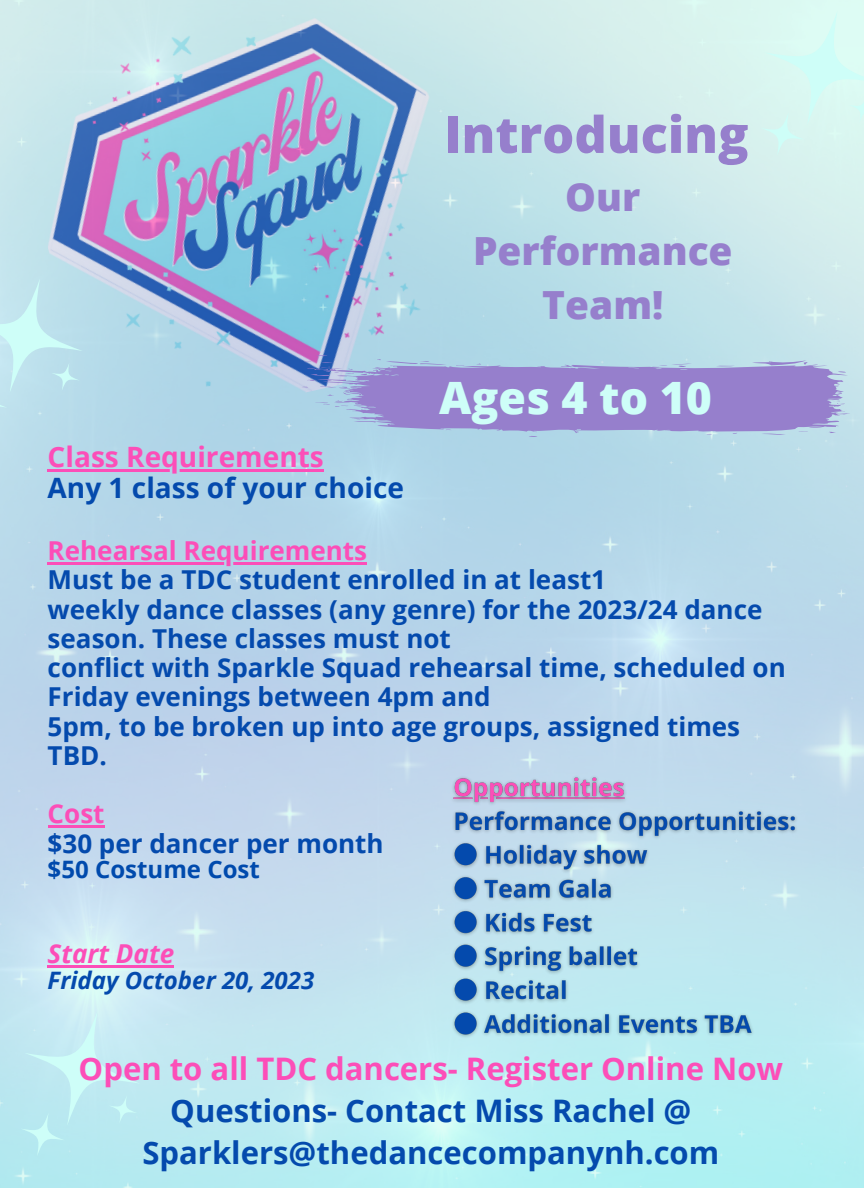
<style>
.page{position:relative;width:864px;height:1188px;background:#fff}
.page>*{position:absolute;margin:0;border:0;box-sizing:border-box;transform-origin:0 0}
.t1{font:800 50.4px "Open Sans";color:#967fcc}
.t2{font:800 44.7px "Open Sans";color:#cefef8}
.t3{font:800 38.85px/53.8px "Open Sans";color:#967fcc;text-align:center}
.t4{font:700 31.05px/42.2px "Open Sans";color:#044aad;text-align:center}
.t5{font:700 31.05px "Open Sans";color:#fc4eb8}
.t6{font:700 28.05px "Open Sans";color:#044aad}
.t7{font:700 28.05px "Open Sans";color:#fc4eb8}
.t8{font:700 26.1px/29.2px "Open Sans";color:#044aad}
.t9{font:700 26.1px "Open Sans";color:#fc4eb8}
.t10{font:italic 700 26.1px "Open Sans";color:#fc4eb8}
.t11{font:italic 700 24px "Open Sans";color:#044aad}
.t12{font:700 24px "Open Sans";color:#004aad}
</style>
<div class="page">
<img style="left:0;top:0;width:864px;height:1188px">
<svg style="left:0;top:278px;width:84px;height:146px;background:#bfe4ed"></svg>
<hr style="left:48px;top:469px;width:276px;height:2px;background:#fc4eb8">
<hr style="left:48px;top:562px;width:319px;height:3px;background:#fc4eb8">
<hr style="left:48px;top:826px;width:57px;height:2px;background:#fc4eb8">
<hr style="left:48px;top:965px;width:126px;height:2px;background:#fc4eb8">
<svg style="left:21px;top:1113px;width:44px;height:43px"></svg>
<svg style="left:9px;top:996px;width:147px;height:145px;background:#c2ebf2"></svg>
<svg style="left:302px;top:354px;width:553px;height:83px;background:#9f9cd4"></svg>
<img style="left:446px;top:770px;width:356px;height:274px">
<div style="left:761px;top:112px;width:44px;height:44px;background:#d8f3ef;border-radius:16px"></div>
<svg style="left:764px;top:10px;width:100px;height:115px;background:#d8f9f3"></svg>
<p class="t1" style="left:444px;top:99px;width:306px">Introducing</p>
<p class="t3" style="left:473px;top:169px;width:261px">Our<br>Performance<br>Team!</p>
<p class="t2" style="left:439px;top:366px;width:275px">Ages 4 to 10</p>
<p class="t7" style="left:48px;top:437px;width:278px">Class Requirements</p>
<p class="t6" style="left:48px;top:468px;width:358px">Any 1 class of your choice</p>
<p class="t9" style="left:48px;top:532px;width:321px">Rehearsal Requirements</p>
<p class="t8" style="left:48px;top:565px;width:560px">Must be a TDC student enrolled in at least1</p>
<p class="t8" style="left:48px;top:594px;width:716px">weekly dance classes (any genre) for the 2023/24 dance season. These classes must not</p>
<p class="t8" style="left:48px;top:652px;width:740px">conflict with Sparkle Squad rehearsal time, scheduled on<br>Friday evenings between 4pm and</p>
<p class="t8" style="left:48px;top:711px;width:694px">5pm, to be broken up into age groups, assigned times<br>TBD.</p>
<p class="t9" style="left:48px;top:795px;width:58px">Cost</p>
<p class="t8" style="left:48px;top:828px;width:338px">$30 per dancer per month</p>
<p class="t12" style="left:48px;top:853px;width:214px">$50 Costume Cost</p>
<p class="t10" style="left:48px;top:935px;width:128px">Start Date</p>
<p class="t11" style="left:48px;top:963px;width:268px">Friday October 20, 2023</p>
<p class="t5" style="left:79px;top:1047px;width:706px">Open to all TDC dancers- Register Online Now</p>
<p class="t4" style="left:142px;top:1089px;width:578px">Questions- Contact Miss Rachel @<br>Sparklers@thedancecompanynh.com</p>
</div>
